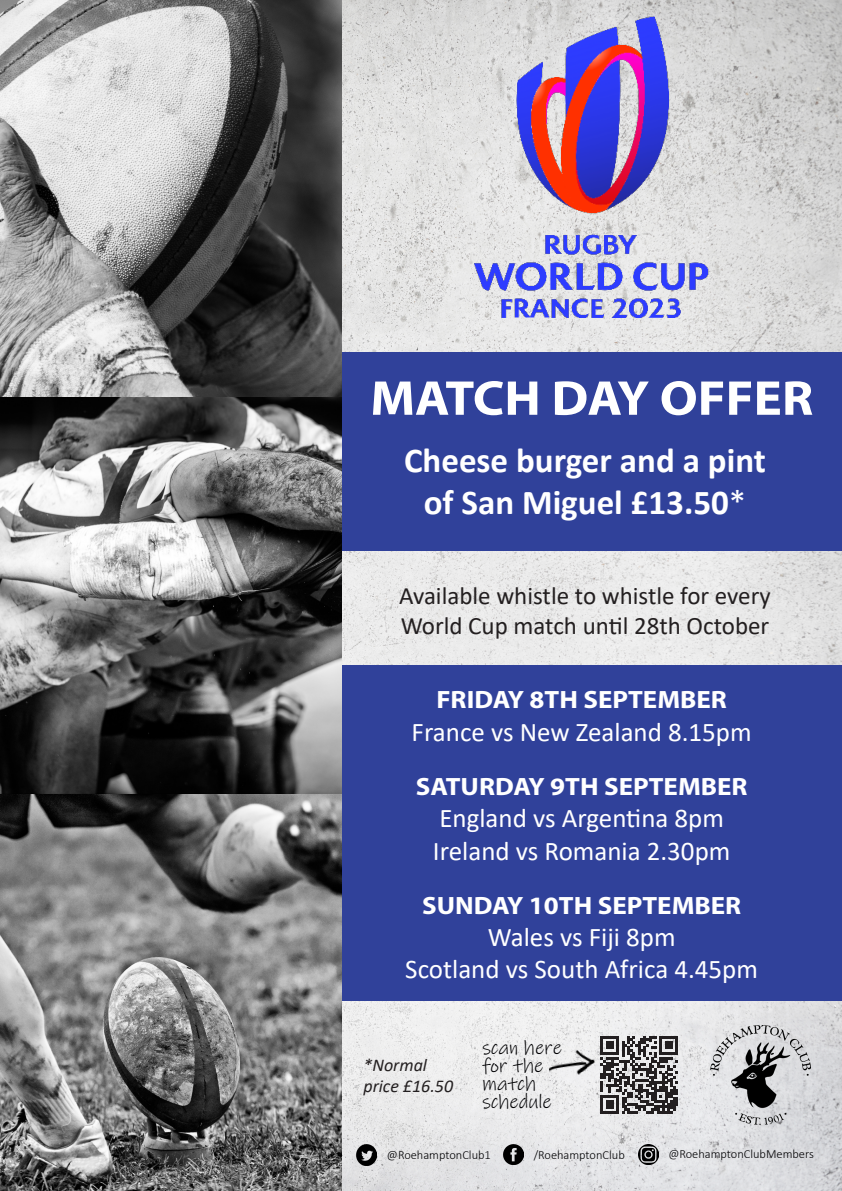
<style>
.page{position:relative;width:842px;height:1191px;background:#fff}
.page>*{position:absolute;margin:0;border:0;box-sizing:border-box;transform-origin:0 0}
.t1{font:700 49.3px "Myriad Pro";color:#fff;scale:1.08 1}
.t2{font:700 35px/42px "Calibri";color:#fff;text-align:center}
.t3{font:27px "Calibri";color:#fff}
.t4{font:700 25.1px "Myriad Pro";color:#fff;scale:1.08 1}
.t5{font:25px "Calibri";color:#231f20}
.t6{font:20px/18px "Ink Free";color:#000002}
.t7{font:italic 18px/21.6px "Calibri";color:#231f20}
.t8{font:300 12.4px "Calibri";color:#000002}
.s1{font-weight:400}
</style>
<div class="page">
<img style="left:0;top:0;width:842px;height:1191px">
<div style="left:342px;top:352px;width:500px;height:199px;background:#30419a"></div>
<div style="left:342px;top:665px;width:500px;height:336px;background:#30419a"></div>
<img style="left:356px;top:1145px;width:20px;height:20px">
<img style="left:503px;top:1144px;width:20px;height:20px">
<img style="left:639px;top:1144px;width:20px;height:20px">
<img style="left:711px;top:1025px;width:99px;height:99px">
<img style="left:475px;top:17px;width:234px;height:300px">
<svg style="left:600px;top:1035px;width:78px;height:78px;background:#777576"></svg>
<img style="left:545px;top:1040px;width:56px;height:46px">
<p class="t1" style="left:370px;top:366px;width:412px">MATCH DAY OFFER</p>
<p class="t2" style="left:404px;top:439px;width:363px">Cheese burger and a pint of San Miguel £13.50<span class="s1">*</span></p>
<p class="t5" style="left:399px;top:578px;width:373px">Available whistle to whistle for every</p>
<p class="t5" style="left:401px;top:608px;width:370px">World Cup match until 28th October</p>
<p class="t4" style="left:436px;top:683px;width:270px">FRIDAY 8TH SEPTEMBER</p>
<p class="t3" style="left:412px;top:713px;width:342px">France vs New Zealand 8.15pm</p>
<p class="t4" style="left:416px;top:770px;width:309px">SATURDAY 9TH SEPTEMBER</p>
<p class="t3" style="left:439px;top:799px;width:286px">England vs Argentina 8pm</p>
<p class="t3" style="left:433px;top:832px;width:299px">Ireland vs Romania 2.30pm</p>
<p class="t4" style="left:422px;top:888px;width:297px">SUNDAY 10TH SEPTEMBER</p>
<p class="t3" style="left:488px;top:918px;width:189px">Wales vs Fiji 8pm</p>
<p class="t3" style="left:405px;top:950px;width:354px">Scotland vs South Africa 4.45pm</p>
<p class="t7" style="left:363px;top:1053px;width:91px">*Normal price £16.50</p>
<p class="t6" style="left:482px;top:1038px;width:81px">scan here for the match schedule</p>
<p class="t8" style="left:387px;top:1147px;width:105px">@RoehamptonClub1</p>
<p class="t8" style="left:534px;top:1146px;width:93px">/RoehamptonClub</p>
<p class="t8" style="left:668px;top:1146px;width:147px">@RoehamptonClubMembers</p>
</div>
